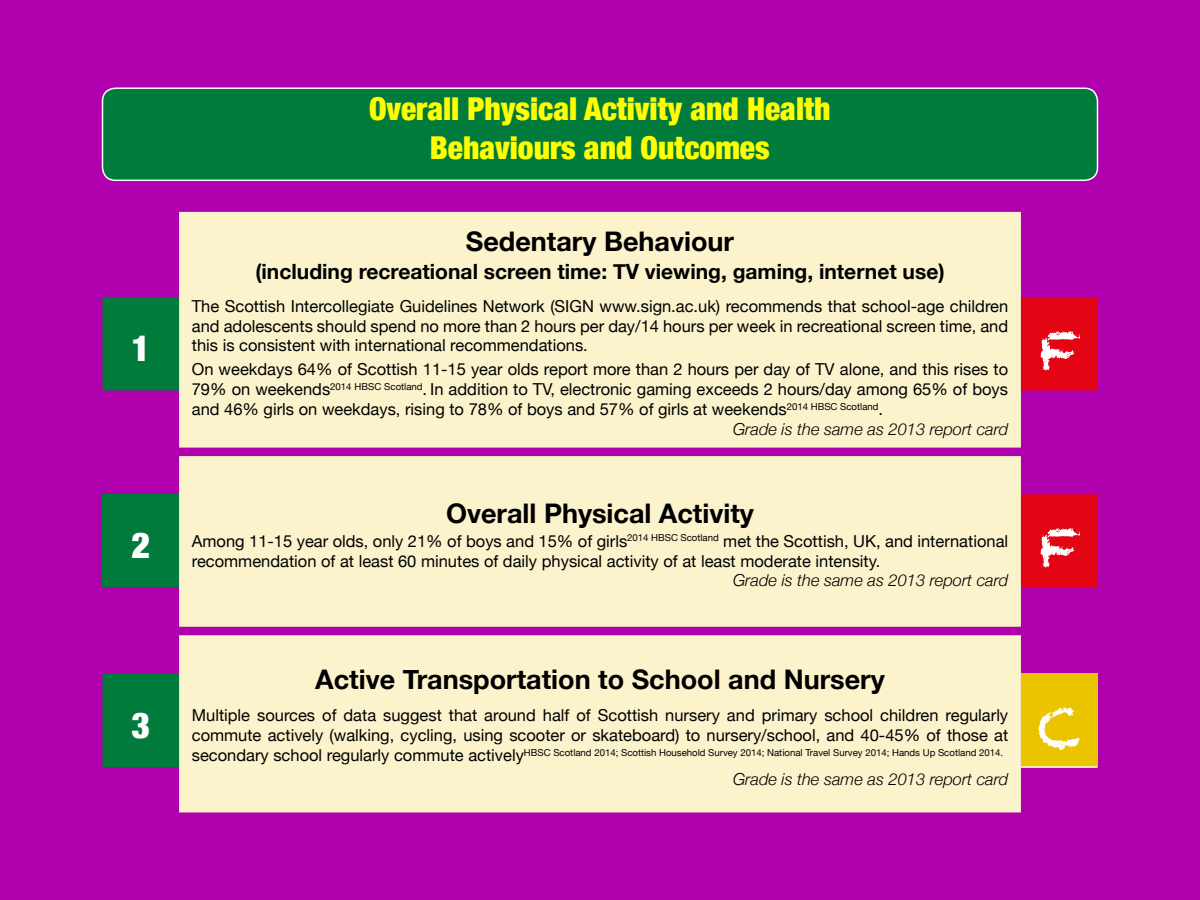
<style>
.page{position:relative;width:1200px;height:900px;background:#b000ae}
.page>*{position:absolute;margin:0;border:0;box-sizing:border-box;transform-origin:0 0}
.t1{font:54px "Chalkduster";color:#fff}
.t2{font:900 condensed 36px "Helvetica Neue";color:#fff}
.t3{font:900 condensed 31.5px/39px "Helvetica Neue";color:#ff0;text-align:center}
.t4{font:700 27px "Helvetica Neue";color:#000}
.t5{font:700 21px "Helvetica Neue";color:#000}
.t6{font:16.5px/19.8px "Helvetica Neue";color:#000}
.t7{font:italic 300 16.5px "Helvetica Neue";color:#000}
.t8{font:9.6px "Helvetica Neue";color:#000}
.s1{font-size:16.5px}
</style>
<div class="page">
<div style="left:103px;top:88px;width:994px;height:92px;background:#007b3c;border-radius:13px"></div>
<div style="left:102px;top:88px;width:996px;height:93px;border:2px solid #fff;border-radius:13px"></div>
<div style="left:179px;top:212px;width:842px;height:600px;background:#fbf3cc"></div>
<svg style="left:103px;top:297px;width:76px;height:470px"></svg>
<svg style="left:1021px;top:297px;width:76px;height:290px"></svg>
<div style="left:103px;top:494px;width:76px;height:93px;background:#007b3c"></div>
<div style="left:1021px;top:674px;width:76px;height:93px;background:#ebc400"></div>
<hr style="left:1021px;top:766px;width:76px;height:2px;background:#fff">
<h3 class="t3" style="left:369px;top:92px;width:463px">Overall Physical Activity and Health<br>Behaviours and Outcomes</h3>
<h3 class="t4" style="left:466px;top:231px;width:270px">Sedentary Behaviour</h3>
<p class="t5" style="left:255px;top:264px;width:691px">(including recreational screen time: TV viewing, gaming, internet use)</p>
<p class="t6" style="left:192px;top:298px;width:818px;text-align:justify">The Scottish Intercollegiate Guidelines Network (SIGN www.sign.ac.uk) recommends that school-age children and adolescents should spend no more than 2 hours per day/14 hours per week in recreational screen time, and this is consistent with international recommendations.</p>
<p class="t6" style="left:192px;top:361px;width:818px">On weekdays 64% of Scottish 11-15 year olds report more than 2 hours per day of TV alone, and this rises to</p>
<p class="t6" style="left:192px;top:381px;width:818px">79% on weekends<sup>2014</sup> <sup>HBSC</sup> <sup>Scotland</sup>. In addition to TV, electronic gaming exceeds 2 hours/day among 65% of boys</p>
<p class="t6" style="left:192px;top:401px;width:693px">and 46% girls on weekdays, rising to 78% of boys and 57% of girls at weekends<sup>2014</sup> <sup>HBSC</sup> <sup>Scotland</sup>.</p>
<p class="t7" style="left:733px;top:423px;width:277px">Grade is the same as 2013 report card</p>
<h2 class="t2" style="left:131px;top:335px;width:20px">1</h2>
<h1 class="t1" style="left:1039px;top:320px;width:42px">F</h1>
<h3 class="t4" style="left:446px;top:503px;width:309px">Overall Physical Activity</h3>
<p class="t6" style="left:192px;top:533px;width:818px">Among 11-15 year olds, only 21% of boys and 15% of girls<sup>2014</sup> <sup>HBSC</sup> <sup>Scotland</sup> met the Scottish, UK, and international recommendation of at least 60 minutes of daily physical activity of at least moderate intensity.</p>
<p class="t7" style="left:733px;top:574px;width:277px">Grade is the same as 2013 report card</p>
<h2 class="t2" style="left:131px;top:532px;width:20px">2</h2>
<h1 class="t1" style="left:1039px;top:517px;width:42px">F</h1>
<h3 class="t4" style="left:315px;top:669px;width:571px">Active Transportation to School and Nursery</h3>
<p class="t6" style="left:192px;top:707px;width:818px">Multiple sources of data suggest that around half of Scottish nursery and primary school children regularly commute actively (walking, cycling, using scooter or skateboard) to nursery/school, and 40-45% of those at</p>
<p class="t8" style="left:192px;top:749px;width:813px"><span class="s1">secondary school regularly commute actively</span>HBSC Scotland 2014; Scottish Household Survey 2014; National Travel Survey 2014; Hands Up Scotland 2014.</p>
<p class="t7" style="left:733px;top:773px;width:277px">Grade is the same as 2013 report card</p>
<h2 class="t2" style="left:131px;top:712px;width:20px">3</h2>
<h1 class="t1" style="left:1037px;top:697px;width:45px">C</h1>
</div>
